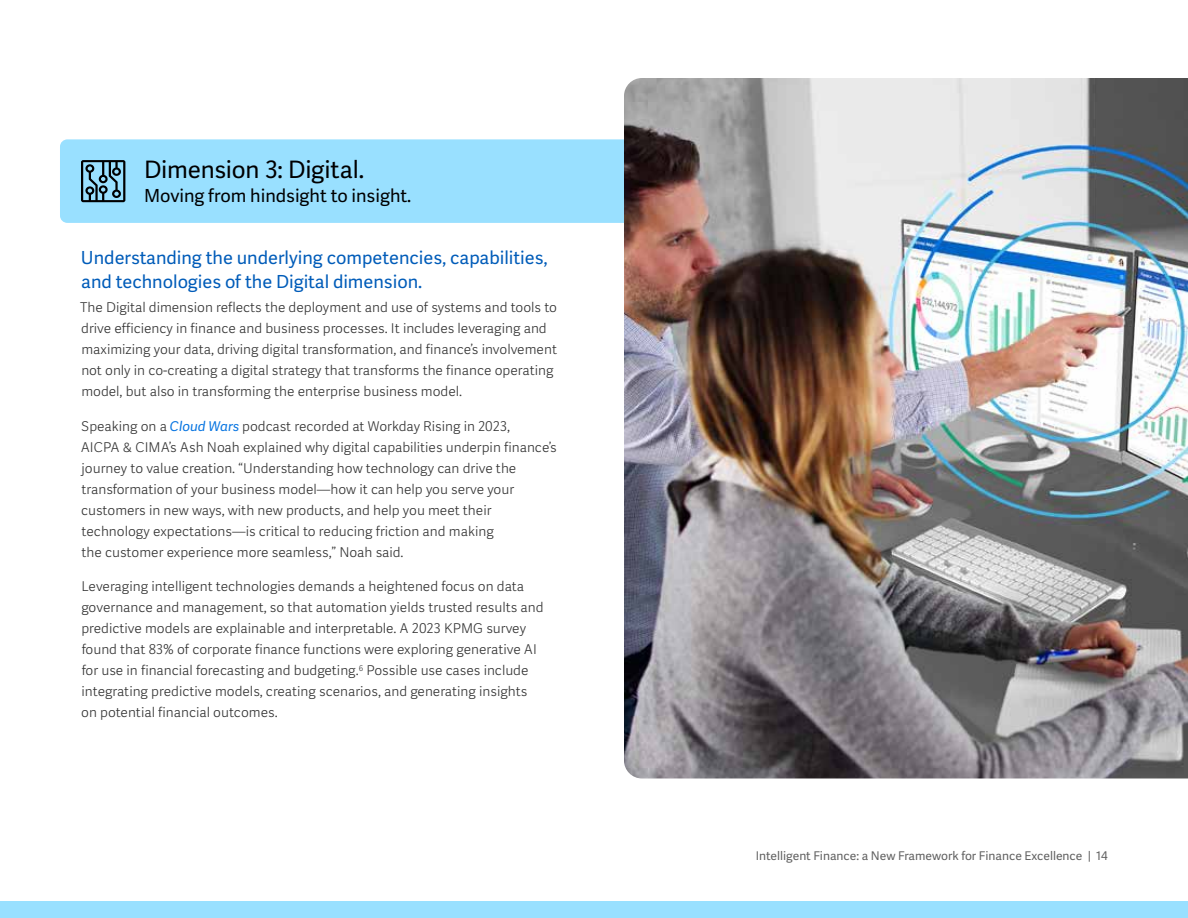
<style>
.page{position:relative;width:1188px;height:918px;background:#fff}
.page>*{position:absolute;margin:0;border:0;box-sizing:border-box;transform-origin:0 0}
.t1{font:24px "Workday Adelle Sans";letter-spacing:-.01em;color:#000}
.t2{font:18px/24px "Workday Adelle Sans";color:#005cb9}
.t3{font:18px "Workday Adelle Sans";color:#000}
.t4{font:300 13.5px/21px "Workday Adelle Sans";color:#333}
.t5{font:12px "Workday Adelle Sans";color:#616161}
.s1{font-weight:400;font-style:italic;color:#0875e1}
</style>
<div class="page">
<div style="left:60px;top:139px;width:610px;height:84px;background:#99e0ff;border-radius:7px"></div>
<img style="left:624px;top:78px;width:564px;height:700px">
<div style="left:0;top:902px;width:1188px;height:16px;background:#99e0ff"></div>
<svg style="left:81px;top:160px;width:44px;height:42px"></svg>
<h1 class="t1" style="left:144px;top:156px;width:222px">Dimension 3: Digital.</h1>
<h2 class="t3" style="left:144px;top:185px;width:269px">Moving from hindsight to insight.</h2>
<h2 class="t2" style="left:81px;top:246px;width:468px">Understanding the underlying competencies, capabilities, and technologies of the Digital dimension.</h2>
<p class="t4" style="left:80px;top:297px;width:478px">The Digital dimension reflects the deployment and use of systems and tools to drive efficiency in finance and business processes. It includes leveraging and maximizing your data, driving digital transformation, and finance’s involvement not only in co-creating a digital strategy that transforms the finance operating model, but also in transforming the enterprise business model.</p>
<p class="t4" style="left:81px;top:416px;width:478px">Speaking on a <span class="s1">Cloud Wars</span> podcast recorded at Workday Rising in 2023,<br>AICPA &amp; CIMA’s Ash Noah explained why digital capabilities underpin finance’s journey to value creation. “Understanding how technology can drive the transformation of your business model—how it can help you serve your customers in new ways, with new products, and help you meet their technology expectations—is critical to reducing friction and making<br>the customer experience more seamless,” Noah said.</p>
<p class="t4" style="left:81px;top:576px;width:464px">Leveraging intelligent technologies demands a heightened focus on data governance and management, so that automation yields trusted results and predictive models are explainable and interpretable. A 2023 KPMG survey found that 83% of corporate finance functions were exploring generative AI for use in financial forecasting and budgeting.<sup>6</sup> Possible use cases include integrating predictive models, creating scenarios, and generating insights on potential financial outcomes.</p>
<p class="t5" style="left:756px;top:849px;width:353px">Intelligent Finance: a New Framework for Finance Excellence | 14</p>
</div>
